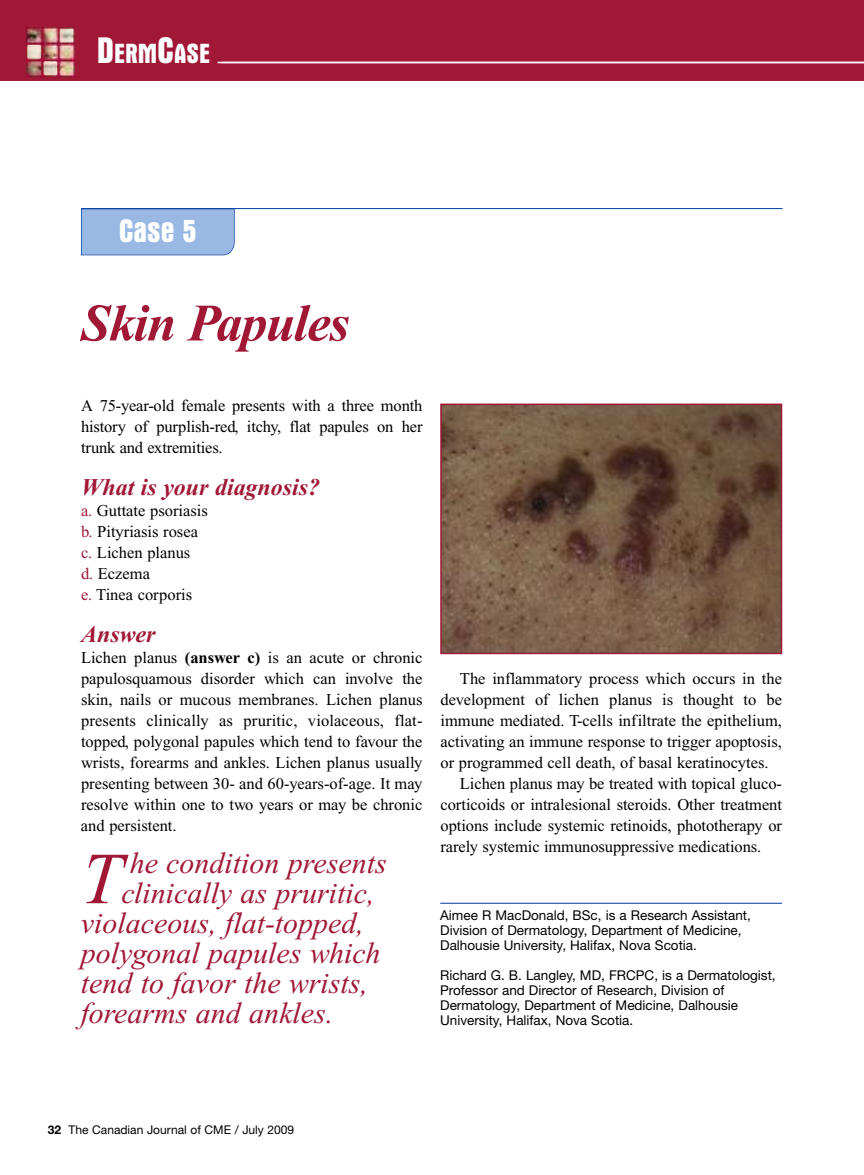
<style>
.page{position:relative;width:864px;height:1175px;background:#fff}
.page>*{position:absolute;margin:0;border:0;box-sizing:border-box;transform-origin:0 0}
.t1{font:italic 73.2px "Times New Roman";color:#a11837}
.t2{font:italic 700 52.5px "Times New Roman";letter-spacing:-.025em;color:#a11837}
.t3{font:700 condensed 33px "Aurora BT";color:#fff}
.t4{font:italic 30px "Times New Roman";color:#a11837}
.t5{font:700 condensed 28.2px "Aurora BT";color:#fff}
.t6{font:italic 700 24px "Times New Roman";color:#a11837}
.t7{font:16.5px/21px "Times New Roman";color:#000;text-align:justify}
.t8{font:13.5px/15px "Helvetica Neue";color:#000}
.t9{font:12px "Helvetica Neue";color:#000}
.s1{font-size:37.5px}
.s2{color:#a11837}
.s3{font-weight:700}
</style>
<div class="page">
<div style="left:0;top:0;width:864px;height:81px;background:#a11837"></div>
<img style="left:26px;top:28px;width:48px;height:48px">
<img style="left:27px;top:29px;width:46px;height:46px">
<hr style="left:218px;top:62px;width:646px;height:1px;background:#fff">
<div style="left:81px;top:209px;width:154px;height:46px;background:#99b8e4"></div>
<hr style="left:81px;top:208px;width:702px;height:1px;background:#003ca2">
<img style="left:443px;top:406px;width:336px;height:245px">
<div style="left:440px;top:403px;width:342px;height:251px;border:2px solid #a11837"></div>
<hr style="left:440px;top:903px;width:342px;height:1px;background:#003ca2">
<h3 class="t5" style="left:97px;top:37px;width:115px"><span class="s1">D</span>ERM<span class="s1">C</span>ASE</h3>
<h3 class="t3" style="left:119px;top:211px;width:79px">Case 5</h3>
<h2 class="t2" style="left:81px;top:306px;width:270px">Skin Papules</h2>
<p class="t7" style="left:81px;top:397px;width:343px">A 75-year-old female presents with a three month history of purplish-red, itchy, flat papules on her trunk and extremities.</p>
<h3 class="t6" style="left:81px;top:479px;width:241px">What is your diagnosis?</h3>
<p class="t7" style="left:81px;top:502px;width:128px;text-align:left"><span class="s2">a.</span> Guttate psoriasis <span class="s2">b.</span> Pityriasis rosea <span class="s2">c.</span> Lichen planus<br><span class="s2">d.</span> Eczema<br><span class="s2">e.</span> Tinea corporis</p>
<h3 class="t6" style="left:81px;top:626px;width:76px">Answer</h3>
<p class="t7" style="left:81px;top:649px;width:343px">Lichen planus <span class="s3">(answer c)</span> is an acute or chronic papulosquamous disorder which can involve the skin, nails or mucous membranes. Lichen planus presents clinically as pruritic, violaceous, flat&shy;topped, polygonal papules which tend to favour the wrists, forearms and ankles. Lichen planus usually presenting between 30- and 60-years-of-age. It may resolve within one to two years or may be chronic and persistent.</p>
<h1 class="t1" style="left:81px;top:852px;width:42px">T</h1>
<h3 class="t4" style="left:130px;top:852px;width:258px">he condition presents</h3>
<h3 class="t4" style="left:121px;top:882px;width:255px">clinically as pruritic,</h3>
<h3 class="t4" style="left:81px;top:912px;width:285px">violaceous, flat-topped,</h3>
<h3 class="t4" style="left:81px;top:942px;width:301px">polygonal papules which</h3>
<h3 class="t4" style="left:81px;top:972px;width:289px">tend to favor the wrists,</h3>
<h3 class="t4" style="left:81px;top:1002px;width:254px">forearms and ankles.</h3>
<p class="t7" style="left:460px;top:670px;width:324px">The inflammatory process which occurs in the</p>
<p class="t7" style="left:441px;top:691px;width:343px">development of lichen planus is thought to be</p>
<p class="t7" style="left:441px;top:712px;width:343px">immune mediated. T-cells infiltrate the epithelium,</p>
<p class="t7" style="left:441px;top:733px;width:343px">activating an immune response to trigger apoptosis,</p>
<p class="t7" style="left:441px;top:754px;width:330px">or programmed cell death, of basal keratinocytes.</p>
<p class="t7" style="left:460px;top:775px;width:324px">Lichen planus may be treated with topical gluco-</p>
<p class="t7" style="left:441px;top:796px;width:343px">corticoids or intralesional steroids. Other treatment</p>
<p class="t7" style="left:441px;top:817px;width:343px">options include systemic retinoids, phototherapy or</p>
<p class="t7" style="left:441px;top:838px;width:322px">rarely systemic immunosuppressive medications.</p>
<p class="t8" style="left:440px;top:909px;width:312px">Aimee R MacDonald, BSc, is a Research Assistant,<br>Division of Dermatology, Department of Medicine,<br>Dalhousie University, Halifax, Nova Scotia.</p>
<p class="t8" style="left:440px;top:969px;width:337px">Richard G. B. Langley, MD, FRCPC, is a Dermatologist, Professor and Director of Research, Division of Dermatology, Department of Medicine, Dalhousie University, Halifax, Nova Scotia.</p>
<p class="t9" style="left:48px;top:1125px;width:248px"><span class="s3">32</span> The Canadian Journal of CME / July 2009</p>
</div>
